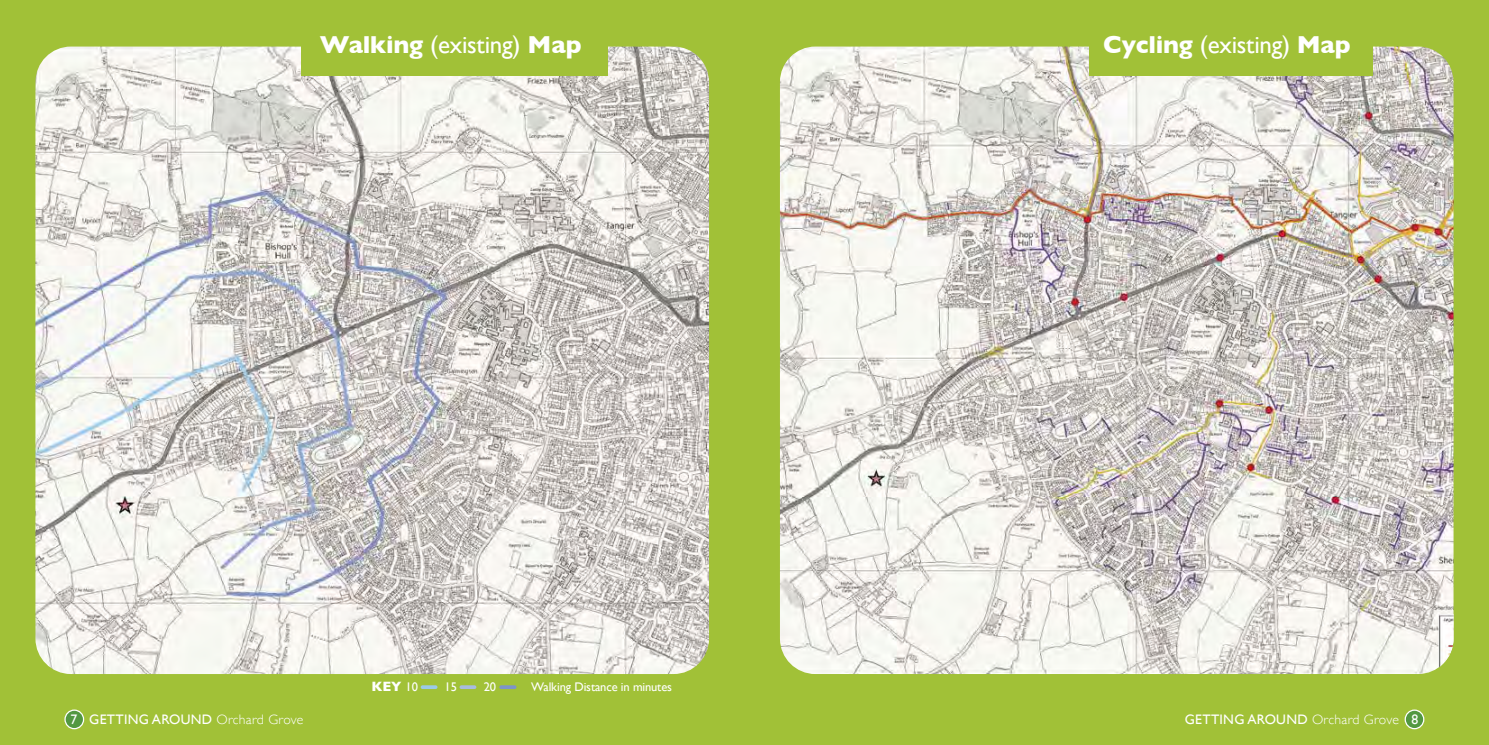
<style>
.page{position:relative;width:1489px;height:745px;background:#fff}
.page>*{position:absolute;margin:0;border:0;box-sizing:border-box;transform-origin:0 0}
.t1{font:700 25px "Gill Sans";letter-spacing:-.01em;color:#fff}
.t2{font:13.75px "Gill Sans";letter-spacing:.02em;color:#fff}
.t3{font:700 13.75px "Gill Sans";color:#fff}
.t4{font:12.5px "Gill Sans";letter-spacing:-.01em;color:#fff}
.s1{font-weight:400}
.s2{font-weight:400;font-size:12.5px}
.s3{font-weight:300}
</style>
<div class="page">
<div style="left:0;top:0;width:744px;height:744px;background:#a1c137"></div>
<img style="left:35px;top:47px;width:674px;height:626px">
<div style="left:301px;top:18px;width:307px;height:57px;background:#a1c137"></div>
<div style="left:744px;top:0;width:744px;height:744px;background:#a1c137"></div>
<img style="left:780px;top:47px;width:673px;height:626px">
<img style="left:1438px;top:613px;width:15px;height:54px">
<div style="left:1089px;top:18px;width:283px;height:57px;background:#a1c137"></div>
<div style="left:1404px;top:709px;width:19px;height:19px;background:#539841;border-radius:50%"></div>
<div style="left:1404px;top:709px;width:20px;height:19px;border:1px solid #fff;border-radius:50%"></div>
<div style="left:65px;top:709px;width:19px;height:19px;background:#539841;border-radius:50%"></div>
<div style="left:64px;top:709px;width:20px;height:19px;border:1px solid #fff;border-radius:50%"></div>
<svg style="left:422px;top:685px;width:13px;height:3px"></svg>
<svg style="left:461px;top:685px;width:13px;height:3px"></svg>
<svg style="left:501px;top:685px;width:13px;height:3px"></svg>
<h1 class="t1" style="left:320px;top:24px;width:263px">Walking <span class="s1">(existing)</span> Map</h1>
<h1 class="t1" style="left:1103px;top:24px;width:249px">Cycling <span class="s1">(existing)</span> Map</h1>
<p class="t3" style="left:371px;top:675px;width:48px">KEY <span class="s2">10</span></p>
<p class="t4" style="left:444px;top:679px;width:14px">15</p>
<p class="t4" style="left:483px;top:679px;width:14px">20</p>
<p class="t4" style="left:531px;top:679px;width:142px">Walking Distance in minutes</p>
<p class="t2" style="left:71px;top:710px;width:234px">7 GETTING AROUND <span class="s3">Orchard Grove</span></p>
<p class="t2" style="left:1184px;top:710px;width:235px">GETTING AROUND <span class="s3">Orchard Grove</span> 8</p>
</div>
